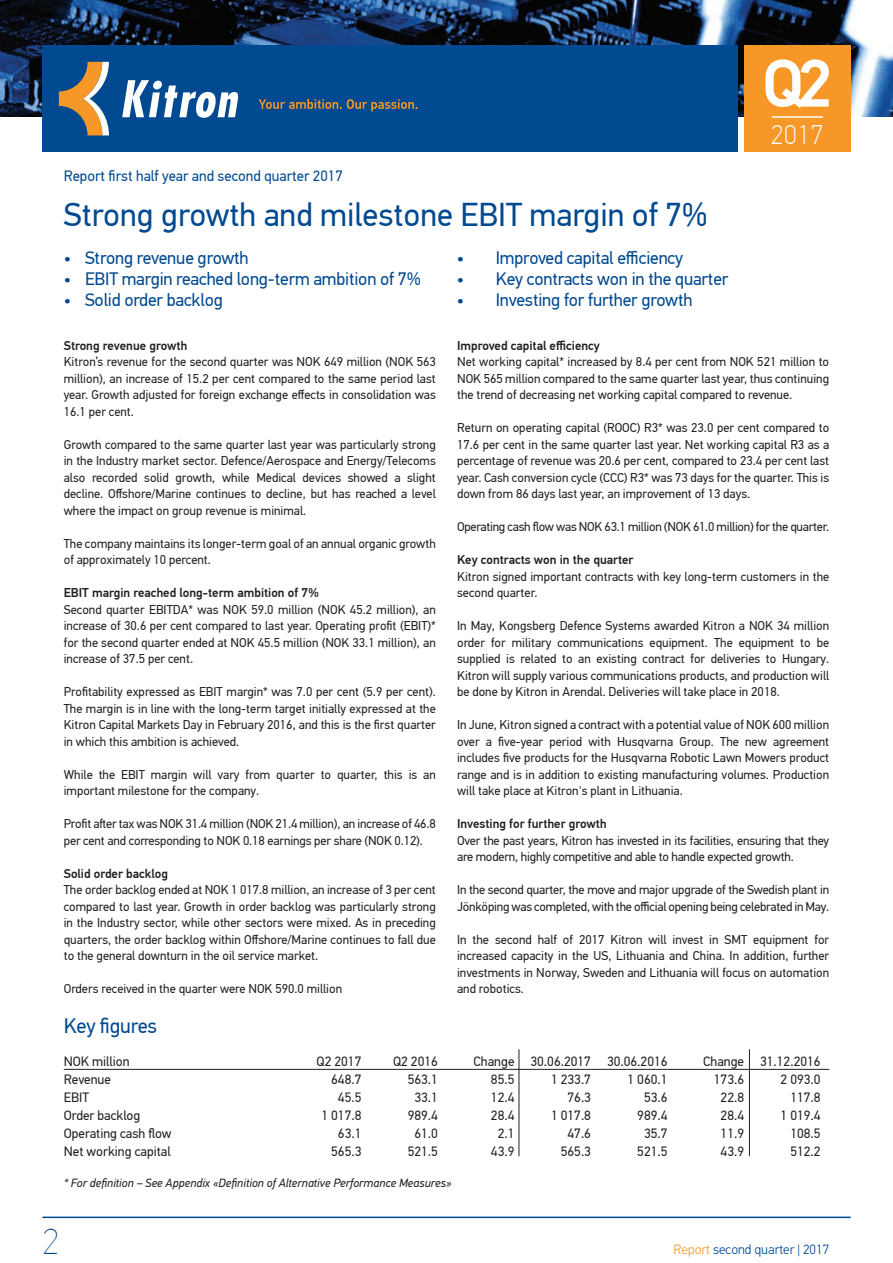
<style>
.page{position:relative;width:893px;height:1263px;background:#fff}
.page>*{position:absolute;margin:0;border:0;box-sizing:border-box;transform-origin:0 0}
.t1{font:500 67.35px "PF Din Text Pro";color:#fff}
.t2{font:100 36px "PF Din Text Pro";color:#014990}
.t3{font:33px "PF Din Text Pro";color:#014990}
.t4{font:100 27px "PF Din Text Pro";color:#fff}
.t5{font:21px "PF Din Text Pro";letter-spacing:-.01em;color:#014990}
.Ingress{font:18px "PF Din Text Pro";letter-spacing:-.01em;color:#014990}
.Normaali{font:15px "PF Din Text Pro";color:#014990}
.Tabell{font:13.5px "PF Din Text Pro";color:#231f20}
.Tabell_Stek{font:13.5px "PF Din Text Pro";color:#231f20}
.t6{font:300 13.5px "PF Din Text Pro";color:#014990}
.Brødtekst{font:12.75px/16.5px "PF Din Text Pro";color:#231f20;text-align:justify}
.Heading{font:500 12.75px "PF Din Text Pro";color:#231f20}
.Brødtekst-2{font:12.75px "PF Din Text Pro";letter-spacing:-.02em;color:#231f20}
.Tabell-2{font:italic 12px "PF Din Text Pro";color:#231f20}
.s1{color:#f79727}
</style>
<div class="page">
<hr style="left:43px;top:1216px;width:808px;height:2px;background:#014990">
<img style="left:0;top:0;width:893px;height:117px">
<div style="left:43px;top:45px;width:695px;height:107px;background:#014990"></div>
<div style="left:744px;top:45px;width:106px;height:107px;background:#f79727"></div>
<svg style="left:59px;top:62px;width:358px;height:73px"></svg>
<hr style="left:772px;top:116px;width:51px;height:2px;background:#fff">
<hr style="left:64px;top:1069px;width:765px;height:1px;background:#231f20">
<hr style="left:749px;top:1049px;width:1px;height:107px;background:#231f20">
<hr style="left:519px;top:1049px;width:1px;height:107px;background:#231f20">
<p class="Normaali" style="left:64px;top:167px;width:281px">Report first half year and second quarter 2017</p>
<p class="t3" style="left:64px;top:196px;width:646px">Strong growth and milestone EBIT margin of 7%</p>
<p class="Ingress" style="left:64px;top:247px;width:186px">• Strong revenue growth</p>
<p class="Ingress" style="left:457px;top:247px;width:228px">• Improved capital efficiency</p>
<p class="Ingress" style="left:64px;top:268px;width:359px">• EBIT margin reached long-term ambition of 7%</p>
<p class="Ingress" style="left:457px;top:268px;width:273px">• Key contracts won in the quarter</p>
<p class="Ingress" style="left:64px;top:289px;width:161px">• Solid order backlog</p>
<p class="Ingress" style="left:457px;top:289px;width:237px">• Investing for further growth</p>
<h1 class="t1" style="left:762px;top:43px;width:72px">Q2</h1>
<h3 class="t4" style="left:771px;top:119px;width:54px">2017</h3>
<p class="Heading" style="left:64px;top:338px;width:125px">Strong revenue growth</p>
<p class="Brødtekst" style="left:64px;top:354px;width:374px">Kitron’s revenue for the second quarter was NOK 649 million (NOK 563 million), an increase of 15.2 per cent compared to the same period last year. Growth adjusted for foreign exchange effects in consolidation was 16.1 per cent.</p>
<p class="Brødtekst" style="left:64px;top:436px;width:374px">Growth compared to the same quarter last year was particularly strong in the Industry market sector. Defence/Aerospace and Energy/Telecoms also recorded solid growth, while Medical devices showed a slight decline. Offshore/Marine continues to decline, but has reached a level where the impact on group revenue is minimal.</p>
<p class="Brødtekst" style="left:64px;top:535px;width:374px">The company maintains its longer-term goal of an annual organic growth of approximately 10 percent.</p>
<p class="Heading" style="left:64px;top:585px;width:257px">EBIT margin reached long-term ambition of 7%</p>
<p class="Brødtekst" style="left:64px;top:601px;width:374px">Second quarter EBITDA* was NOK 59.0 million (NOK 45.2 million), an increase of 30.6 per cent compared to last year. Operating profit (EBIT)* for the second quarter ended at NOK 45.5 million (NOK 33.1 million), an increase of 37.5 per cent.</p>
<p class="Brødtekst" style="left:64px;top:684px;width:374px">Profitability expressed as EBIT margin* was 7.0 per cent (5.9 per cent).<br>The margin is in line with the long-term target initially expressed at the Kitron Capital Markets Day in February 2016, and this is the first quarter in which this ambition is achieved.</p>
<p class="Brødtekst" style="left:64px;top:766px;width:374px">While the EBIT margin will vary from quarter to quarter, this is an important milestone for the company.</p>
<p class="Brødtekst" style="left:64px;top:816px;width:374px">Profit after tax was NOK 31.4 million (NOK 21.4 million), an increase of 46.8 per cent and corresponding to NOK 0.18 earnings per share (NOK 0.12).</p>
<p class="Heading" style="left:64px;top:866px;width:106px">Solid order backlog</p>
<p class="Brødtekst" style="left:64px;top:882px;width:374px">The order backlog ended at NOK 1 017.8 million, an increase of 3 per cent compared to last year. Growth in order backlog was particularly strong in the Industry sector, while other sectors were mixed. As in preceding quarters, the order backlog within Offshore/Marine continues to fall due to the general downturn in the oil service market.</p>
<p class="Brødtekst" style="left:64px;top:981px;width:280px">Orders received in the quarter were NOK 590.0 million</p>
<p class="Heading" style="left:457px;top:338px;width:144px">Improved capital efficiency</p>
<p class="Brødtekst" style="left:457px;top:354px;width:374px">Net working capital* increased by 8.4 per cent from NOK 521 million to NOK 565 million compared to the same quarter last year, thus continuing the trend of decreasing net working capital compared to revenue.</p>
<p class="Brødtekst" style="left:457px;top:420px;width:374px">Return on operating capital (ROOC) R3* was 23.0 per cent compared to 17.6 per cent in the same quarter last year. Net working capital R3 as a percentage of revenue was 20.6 per cent, compared to 23.4 per cent last year. Cash conversion cycle (CCC) R3* was 73 days for the quarter. This is down from 86 days last year, an improvement of 13 days.</p>
<p class="Brødtekst-2" style="left:457px;top:519px;width:374px">Operating cash flow was NOK 63.1 million (NOK 61.0 million) for the quarter.</p>
<p class="Heading" style="left:457px;top:552px;width:178px">Key contracts won in the quarter</p>
<p class="Brødtekst" style="left:457px;top:568px;width:374px">Kitron signed important contracts with key long-term customers in the second quarter.</p>
<p class="Brødtekst" style="left:457px;top:618px;width:374px">In May, Kongsberg Defence Systems awarded Kitron a NOK 34 million order for military communications equipment. The equipment to be supplied is related to an existing contract for deliveries to Hungary.<br>Kitron will supply various communications products, and production will be done by Kitron in Arendal. Deliveries will take place in 2018.</p>
<p class="Brødtekst" style="left:457px;top:717px;width:374px">In June, Kitron signed a contract with a potential value of NOK 600 million over a five-year period with Husqvarna Group. The new agreement includes five products for the Husqvarna Robotic Lawn Mowers product range and is in addition to existing manufacturing volumes. Production will take place at Kitron's plant in Lithuania.</p>
<p class="Heading" style="left:457px;top:816px;width:151px">Investing for further growth</p>
<p class="Brødtekst" style="left:457px;top:832px;width:374px">Over the past years, Kitron has invested in its facilities, ensuring that they are modern, highly competitive and able to handle expected growth.</p>
<p class="Brødtekst" style="left:457px;top:882px;width:374px">In the second quarter, the move and major upgrade of the Swedish plant in<br>Jönköping was completed, with the official opening being celebrated in May.</p>
<p class="Brødtekst" style="left:457px;top:931px;width:374px">In the second half of 2017 Kitron will invest in SMT equipment for increased capacity in the US, Lithuania and China. In addition, further investments in Norway, Sweden and Lithuania will focus on automation and robotics.</p>
<p class="t5" style="left:64px;top:1013px;width:95px">Key figures</p>
<p class="Tabell_Stek" style="left:64px;top:1053px;width:67px">NOK million</p>
<p class="Tabell_Stek" style="left:317px;top:1053px;width:46px">Q2 2017</p>
<p class="Tabell_Stek" style="left:393px;top:1053px;width:46px">Q2 2016</p>
<p class="Tabell_Stek" style="left:474px;top:1053px;width:195px">Change 30.06.2017 30.06.2016</p>
<p class="Tabell_Stek" style="left:703px;top:1053px;width:119px">Change 31.12.2016</p>
<p class="Tabell" style="left:64px;top:1071px;width:49px">Revenue</p>
<p class="Tabell" style="left:331px;top:1071px;width:32px">648.7</p>
<p class="Tabell" style="left:408px;top:1071px;width:32px">563.1</p>
<p class="Tabell" style="left:491px;top:1071px;width:25px">85.5</p>
<p class="Tabell" style="left:551px;top:1071px;width:42px">1 233.7</p>
<p class="Tabell" style="left:627px;top:1071px;width:42px">1 060.1</p>
<p class="Tabell" style="left:714px;top:1071px;width:32px">173.6</p>
<p class="Tabell" style="left:781px;top:1071px;width:42px">2 093.0</p>
<p class="Tabell" style="left:64px;top:1089px;width:27px">EBIT</p>
<p class="Tabell" style="left:338px;top:1089px;width:25px">45.5</p>
<p class="Tabell" style="left:414px;top:1089px;width:25px">33.1</p>
<p class="Tabell" style="left:491px;top:1089px;width:25px">12.4</p>
<p class="Tabell" style="left:567px;top:1089px;width:25px">76.3</p>
<p class="Tabell" style="left:644px;top:1089px;width:25px">53.6</p>
<p class="Tabell" style="left:721px;top:1089px;width:25px">22.8</p>
<p class="Tabell" style="left:790px;top:1089px;width:32px">117.8</p>
<p class="Tabell" style="left:64px;top:1107px;width:78px">Order backlog</p>
<p class="Tabell" style="left:321px;top:1107px;width:42px">1 017.8</p>
<p class="Tabell" style="left:408px;top:1107px;width:32px">989.4</p>
<p class="Tabell" style="left:491px;top:1107px;width:25px">28.4</p>
<p class="Tabell" style="left:551px;top:1107px;width:42px">1 017.8</p>
<p class="Tabell" style="left:637px;top:1107px;width:32px">989.4</p>
<p class="Tabell" style="left:721px;top:1107px;width:25px">28.4</p>
<p class="Tabell" style="left:781px;top:1107px;width:42px">1 019.4</p>
<p class="Tabell" style="left:64px;top:1125px;width:109px">Operating cash flow</p>
<p class="Tabell" style="left:338px;top:1125px;width:25px">63.1</p>
<p class="Tabell" style="left:414px;top:1125px;width:25px">61.0</p>
<p class="Tabell" style="left:498px;top:1125px;width:18px">2.1</p>
<p class="Tabell" style="left:567px;top:1125px;width:25px">47.6</p>
<p class="Tabell" style="left:644px;top:1125px;width:25px">35.7</p>
<p class="Tabell" style="left:721px;top:1125px;width:25px">11.9</p>
<p class="Tabell" style="left:790px;top:1125px;width:32px">108.5</p>
<p class="Tabell" style="left:64px;top:1143px;width:108px">Net working capital</p>
<p class="Tabell" style="left:331px;top:1143px;width:32px">565.3</p>
<p class="Tabell" style="left:408px;top:1143px;width:32px">521.5</p>
<p class="Tabell" style="left:491px;top:1143px;width:25px">43.9</p>
<p class="Tabell" style="left:561px;top:1143px;width:32px">565.3</p>
<p class="Tabell" style="left:637px;top:1143px;width:32px">521.5</p>
<p class="Tabell" style="left:721px;top:1143px;width:25px">43.9</p>
<p class="Tabell" style="left:790px;top:1143px;width:32px">512.2</p>
<p class="Tabell-2" style="left:64px;top:1176px;width:389px">* For definition – See Appendix «Definition of Alternative Performance Measures»</p>
<p class="t2" style="left:43px;top:1221px;width:18px">2</p>
<p class="t6" style="left:673px;top:1242px;width:157px"><span class="s1">Report</span> second quarter | 2017</p>
</div>
